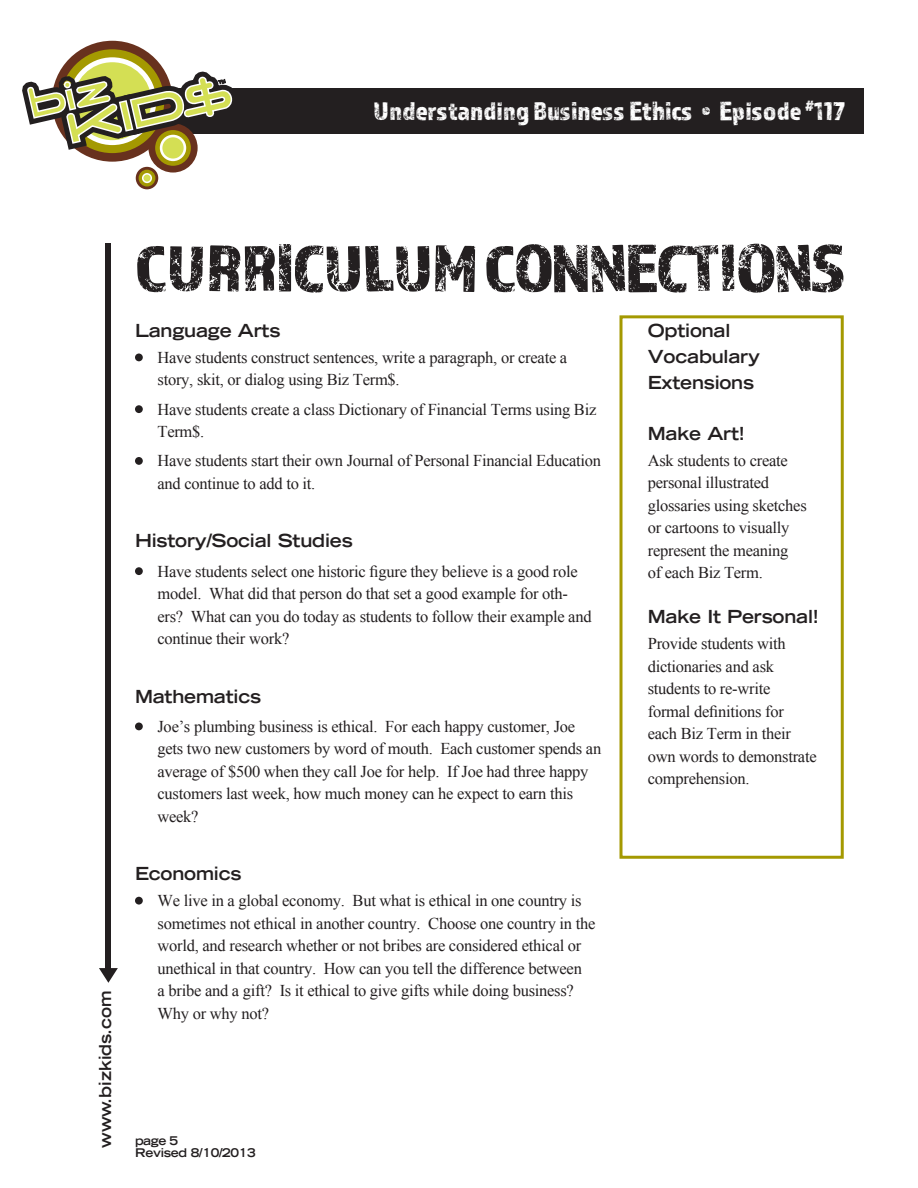
<style>
.page{position:relative;width:918px;height:1188px;background:#fff}
.page>*{position:absolute;margin:0;border:0;box-sizing:border-box;transform-origin:0 0}
.t1{font:69px "Almaq Rough";letter-spacing:-.025em;color:#231f20}
.t2{font:27px "Almaq Rough";color:#fff}
.SUBHEAD{font:700 expanded 18px "Trade Gothic LT Std";letter-spacing:-.01em;color:#231f20}
.bullets_under_number{font:700 expanded 18px "Trade Gothic LT Std";letter-spacing:-.01em;color:#231f20}
.bullets_under_number-2{font:16.5px/22.5px "Times New Roman";letter-spacing:-.015em;color:#231f20}
.t3{font:700 expanded 16.5px "Trade Gothic LT Std";color:#231f20}
.t4{font:700 expanded 12px/12px "Trade Gothic LT Std";letter-spacing:-.025em;color:#231f20}
</style>
<div class="page">
<div style="left:99px;top:88px;width:765px;height:45px;background:#231f20"></div>
<div style="left:106px;top:243px;width:5px;height:730px;background:#231f20"></div>
<svg style="left:99px;top:968px;width:19px;height:15px"></svg>
<svg style="left:22px;top:40px;width:215px;height:150px"></svg>
<div style="left:135px;top:354px;width:8px;height:7px;background:#231f20;border-radius:50%"></div>
<div style="left:135px;top:405px;width:8px;height:8px;background:#231f20;border-radius:50%"></div>
<div style="left:135px;top:457px;width:8px;height:8px;background:#231f20;border-radius:50%"></div>
<div style="left:135px;top:567px;width:8px;height:8px;background:#231f20;border-radius:50%"></div>
<div style="left:135px;top:723px;width:8px;height:7px;background:#231f20;border-radius:50%"></div>
<div style="left:135px;top:897px;width:8px;height:8px;background:#231f20;border-radius:50%"></div>
<div style="left:620px;top:315px;width:224px;height:544px;border:3px solid #a49901"></div>
<h2 class="t2" style="left:373px;top:95px;width:473px">Understanding Business Ethics • Episode <sup>#</sup>117</h2>
<p class="t3" style="left:95px;top:1148px;width:159px;rotate:-90deg">www.bizkids.com</p>
<p class="t1" style="left:135px;top:227px;width:712px">CURRICULUM CONNECTIONS</p>
<p class="SUBHEAD" style="left:135px;top:319px;width:147px">Language Arts</p>
<p class="bullets_under_number-2" style="left:158px;top:346px;width:411px">Have students construct sentences, write a paragraph, or create a story, skit, or dialog using Biz Term$.</p>
<p class="bullets_under_number-2" style="left:157px;top:398px;width:440px">Have students create a class Dictionary of Financial Terms using Biz<br>Term$.</p>
<p class="bullets_under_number-2" style="left:157px;top:449px;width:445px">Have students start their own Journal of Personal Financial Education and continue to add to it.</p>
<p class="SUBHEAD" style="left:648px;top:319px;width:84px">Optional</p>
<p class="SUBHEAD" style="left:648px;top:345px;width:114px">Vocabulary</p>
<p class="SUBHEAD" style="left:648px;top:370px;width:108px">Extensions</p>
<p class="SUBHEAD" style="left:648px;top:422px;width:99px">Make Art!</p>
<p class="bullets_under_number-2" style="left:648px;top:449px;width:161px">Ask students to create personal illustrated glossaries using sketches or cartoons to visually represent the meaning<br>of each Biz Term.</p>
<p class="SUBHEAD" style="left:648px;top:605px;width:173px">Make It Personal!</p>
<p class="bullets_under_number-2" style="left:648px;top:632px;width:170px">Provide students with dictionaries and ask students to re-write formal definitions for each Biz Term in their own words to demonstrate comprehension.</p>
<p class="bullets_under_number" style="left:135px;top:529px;width:219px">History/Social Studies</p>
<p class="bullets_under_number-2" style="left:157px;top:560px;width:436px">Have students select one historic figure they believe is a good role model. What did that person do that set a good example for oth&shy;ers? What can you do today as students to follow their example and continue their work?</p>
<p class="bullets_under_number" style="left:135px;top:684px;width:128px">Mathematics</p>
<p class="bullets_under_number-2" style="left:157px;top:715px;width:445px">Joe’s plumbing business is ethical. For each happy customer, Joe gets two new customers by word of mouth. Each customer spends an average of $500 when they call Joe for help. If Joe had three happy customers last week, how much money can he expect to earn this week?</p>
<p class="SUBHEAD" style="left:135px;top:862px;width:108px">Economics</p>
<p class="bullets_under_number-2" style="left:157px;top:889px;width:440px">We live in a global economy. But what is ethical in one country is sometimes not ethical in another country. Choose one country in the world, and research whether or not bribes are considered ethical or unethical in that country. How can you tell the difference between<br>a bribe and a gift? Is it ethical to give gifts while doing business?<br>Why or why not?</p>
<p class="t4" style="left:135px;top:1135px;width:122px">page 5<br>Revised 8/10/2013</p>
</div>
